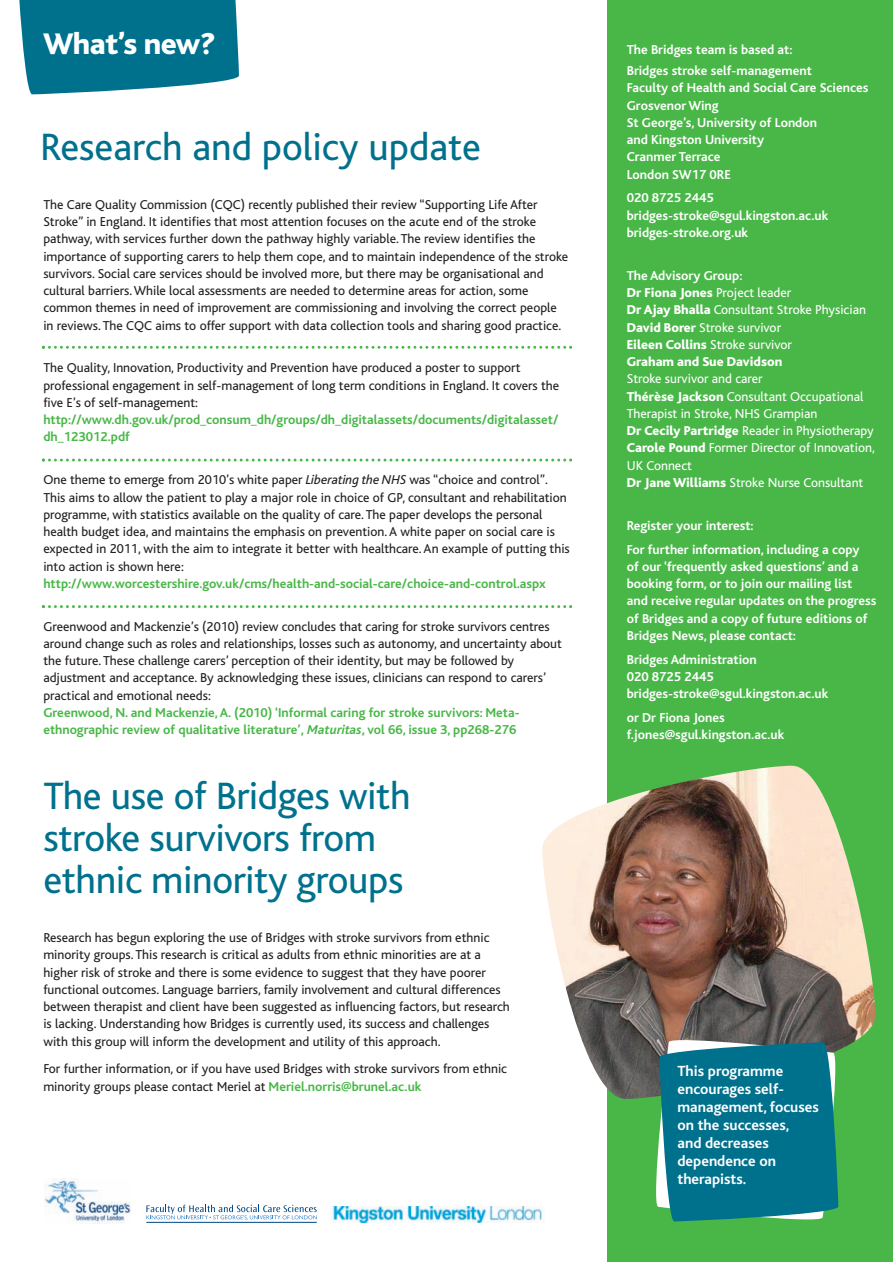
<style>
.page{position:relative;width:893px;height:1262px;background:#fff}
.page>*{position:absolute;margin:0;border:0;box-sizing:border-box;transform-origin:0 0}
.t1{font:39.9px/42px "Bliss";letter-spacing:-.01em;color:#00718d}
.t2{font:800 31.2px "Bliss";letter-spacing:-.015em;color:#fff}
.t3{font:700 15.3px/18px "Bliss";color:#fff}
.t4{font:13.5px/17.2px "Bliss";color:#231f20}
.t5{font:700 13.5px/17.2px "Bliss";color:#fff}
.t6{font:700 13.5px/17.2px "Bliss";color:#49b748}
.t7{font:13.5px/17.2px "Bliss";color:#fff}
.t8{font:800 13.5px/17.2px "Bliss";color:#fff}
.s1{font-style:italic}
.s2{font-weight:700;color:#49b748}
.s3{font-weight:700}
.s4{font-weight:400}
.s5{font-weight:800}
</style>
<div class="page">
<div style="left:607px;top:0;width:286px;height:1261px;background:#49b748"></div>
<img style="left:332px;top:1206px;width:211px;height:16px">
<svg style="left:146px;top:1204px;width:171px;height:15px"></svg>
<hr style="left:146px;top:1221px;width:171px;height:1px;background:#004684">
<img style="left:44px;top:1178px;width:86px;height:45px">
<svg style="left:19px;top:0;width:220px;height:94px;background:#167d96"></svg>
<img style="left:542px;top:765px;width:333px;height:333px;border-radius:83px">
<svg style="left:656px;top:1039px;width:182px;height:168px"></svg>
<div style="left:659px;top:1042px;width:179px;height:179px;background:#00718d;border-radius:15px"></div>
<svg style="left:42px;top:346px;width:530px;height:3px"></svg>
<svg style="left:42px;top:458px;width:530px;height:3px"></svg>
<svg style="left:42px;top:605px;width:530px;height:3px"></svg>
<h2 class="t2" style="left:43px;top:32px;width:173px">What’s new?</h2>
<h1 class="t1" style="left:40px;top:129px;width:442px">Research and policy update</h1>
<p class="t4" style="left:43px;top:197px;width:526px">The Care Quality Commission (CQC) recently published their review “Supporting Life After Stroke” in England. It identifies that most attention focuses on the acute end of the stroke pathway, with services further down the pathway highly variable. The review identifies the importance of supporting carers to help them cope, and to maintain independence of the stroke survivors. Social care services should be involved more, but there may be organisational and cultural barriers. While local assessments are needed to determine areas for action, some common themes in need of improvement are commissioning and involving the correct people in reviews. The CQC aims to offer support with data collection tools and sharing good practice.</p>
<p class="t4" style="left:43px;top:360px;width:517px">The Quality, Innovation, Productivity and Prevention have produced a poster to support professional engagement in self-management of long term conditions in England. It covers the five E’s of self-management:</p>
<p class="t6" style="left:43px;top:412px;width:517px">http://www.dh.gov.uk/prod_consum_dh/groups/dh_digitalassets/documents/digitalasset/ dh_123012.pdf</p>
<p class="t4" style="left:43px;top:472px;width:528px">One theme to emerge from 2010’s white paper <span class="s1">Liberating the NHS</span> was “choice and control”.<br>This aims to allow the patient to play a major role in choice of GP, consultant and rehabilitation programme, with statistics available on the quality of care. The paper develops the personal health budget idea, and maintains the emphasis on prevention. A white paper on social care is expected in 2011, with the aim to integrate it better with healthcare. An example of putting this into action is shown here:</p>
<p class="t6" style="left:43px;top:576px;width:504px">http://www.worcestershire.gov.uk/cms/health-and-social-care/choice-and-control.aspx</p>
<p class="t4" style="left:43px;top:618px;width:520px">Greenwood and Mackenzie’s (2010) review concludes that caring for stroke survivors centres around change such as roles and relationships, losses such as autonomy, and uncertainty about the future. These challenge carers’ perception of their identity, but may be followed by adjustment and acceptance. By acknowledging these issues, clinicians can respond to carers’ practical and emotional needs:</p>
<p class="t6" style="left:43px;top:705px;width:478px">Greenwood, N. and Mackenzie, A. (2010) ‘Informal caring for stroke survivors: Meta&shy;ethnographic review of qualitative literature’, <span class="s1">Maturitas</span>, vol 66, issue 3, pp268-276</p>
<h1 class="t1" style="left:43px;top:778px;width:369px">The use of Bridges with stroke survivors from ethnic minority groups</h1>
<p class="t4" style="left:43px;top:930px;width:468px">Research has begun exploring the use of Bridges with stroke survivors from ethnic minority groups. This research is critical as adults from ethnic minorities are at a higher risk of stroke and there is some evidence to suggest that they have poorer functional outcomes. Language barriers, family involvement and cultural differences between therapist and client have been suggested as influencing factors, but research is lacking. Understanding how Bridges is currently used, its success and challenges with this group will inform the development and utility of this approach.</p>
<p class="t4" style="left:43px;top:1061px;width:465px">For further information, or if you have used Bridges with stroke survivors from ethnic minority groups please contact Meriel at <span class="s2">Meriel.norris@brunel.ac.uk</span></p>
<p class="t5" style="left:627px;top:40px;width:187px;line-height:21.5px">The Bridges team is based at:<br>Bridges stroke self-management</p>
<p class="t5" style="left:627px;top:80px;width:243px">Faculty of Health and Social Care Sciences<br>Grosvenor Wing<br>St George’s, University of London<br>and Kingston University<br>Cranmer Terrace<br>London SW17 0RE</p>
<p class="t5" style="left:627px;top:190px;width:203px">020 8725 2445 bridges-stroke@sgul.kingston.ac.uk bridges-stroke.org.uk</p>
<p class="t8" style="left:627px;top:268px;width:241px"><span class="s3">The Advisory Group:<br></span>Dr Fiona Jones <span class="s4">Project leader<br></span>Dr Ajay Bhalla <span class="s4">Consultant Stroke Physician<br></span>David Borer <span class="s4">Stroke survivor<br></span>Eileen Collins <span class="s4">Stroke survivor<br></span>Graham and Sue Davidson</p>
<p class="t7" style="left:627px;top:371px;width:250px">Stroke survivor and carer<br><span class="s5">Thérèse Jackson</span> Consultant Occupational Therapist in Stroke, NHS Grampian<br><span class="s5">Dr Cecily Partridge</span> Reader in Physiotherapy <span class="s5">Carole Pound</span> Former Director of Innovation, UK Connect<br><span class="s5">Dr Jane Williams</span> Stroke Nurse Consultant</p>
<p class="t5" style="left:627px;top:515px;width:234px;line-height:23.7px">Register your interest:<br>For further information, including a copy</p>
<p class="t5" style="left:627px;top:559px;width:251px">of our ‘frequently asked questions’ and a booking form, or to join our mailing list and receive regular updates on the progress of Bridges and a copy of future editions of Bridges News, please contact:</p>
<p class="t5" style="left:627px;top:651px;width:203px">Bridges Administration<br>020 8725 2445 bridges-stroke@sgul.kingston.ac.uk</p>
<p class="t5" style="left:627px;top:710px;width:159px">or Dr Fiona Jones f.jones@sgul.kingston.ac.uk</p>
<p class="t3" style="left:677px;top:1063px;width:143px">This programme encourages self&shy;management, focuses on the successes,<br>and decreases dependence on therapists.</p>
</div>
